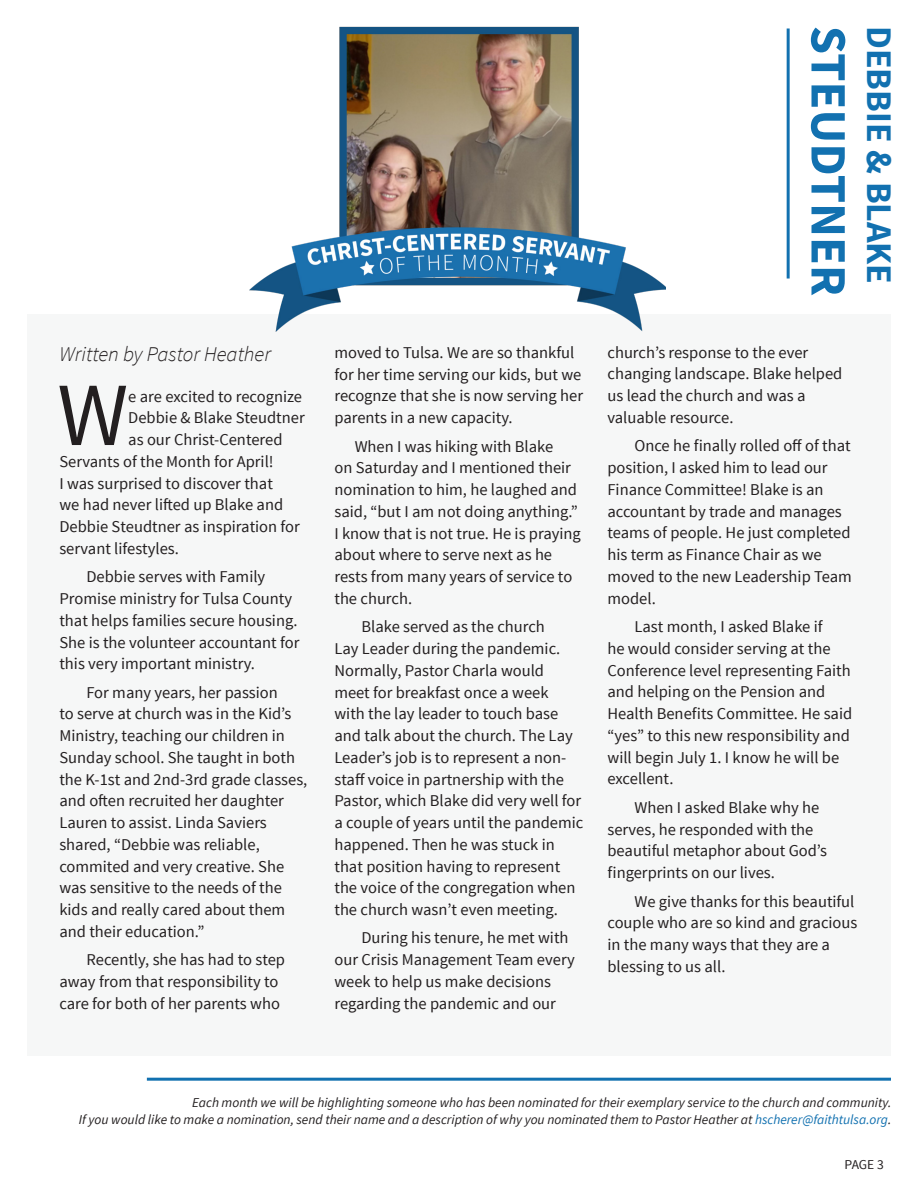
<style>
.page{position:relative;width:918px;height:1188px;background:#fff}
.page>*{position:absolute;margin:0;border:0;box-sizing:border-box;transform-origin:0 0}
.t1{font:90.3px "Source Sans Pro";color:#231f20}
.t2{font:700 51px "Source Sans Pro";color:#1271b0}
.t3{font:700 36px "Source Sans Pro";color:#1271b0}
.t4{font:italic 300 21px "Source Sans Pro";color:#231f20}
.t5{font:16.5px/21.8px "Source Sans Pro";color:#231f20}
.t6{font:italic 13.5px/16.2px "Source Sans Pro";color:#231f20;text-align:right}
.t7{font:13.5px "Source Sans Pro";color:#231f20}
.s1{color:#1271b0}
</style>
<div class="page">
<div style="left:27px;top:314px;width:864px;height:742px;background:#f6f7f7"></div>
<hr style="left:147px;top:1078px;width:744px;height:3px;background:#1271b0">
<img style="left:249px;top:26px;width:417px;height:305px">
<hr style="left:787px;top:28px;width:3px;height:251px;background:#1271b0">
<p class="t4" style="left:59px;top:342px;width:213px">Written by Pastor Heather</p>
<h1 class="t1" style="left:57px;top:359px;width:73px">W</h1>
<p class="t5" style="left:128px;top:385px;width:175px">e are excited to recognize</p>
<p class="t5" style="left:128px;top:407px;width:178px">Debbie &amp; Blake Steudtner</p>
<p class="t5" style="left:128px;top:429px;width:156px">as our Christ-Centered</p>
<p class="t5" style="left:59px;top:451px;width:216px">Servants of the Month for April!</p>
<p class="t5" style="left:59px;top:472px;width:215px">I was surprised to discover that</p>
<p class="t5" style="left:59px;top:494px;width:225px">we had never lifted up Blake and</p>
<p class="t5" style="left:59px;top:516px;width:242px">Debbie Steudtner as inspiration for</p>
<p class="t5" style="left:59px;top:538px;width:121px">servant lifestyles.</p>
<p class="t5" style="left:59px;top:566px;width:242px;text-indent:27px">Debbie serves with Family<br>Promise ministry for Tulsa County that helps families secure housing.<br>She is the volunteer accountant for this very important ministry.</p>
<p class="t5" style="left:59px;top:682px;width:249px;text-indent:27px">For many years, her passion<br>to serve at church was in the Kid’s<br>Ministry, teaching our children in<br>Sunday school. She taught in both the K-1st and 2nd-3rd grade classes, and often recruited her daughter<br>Lauren to assist. Linda Saviers shared, “Debbie was reliable, commited and very creative. She was sensitive to the needs of the kids and really cared about them and their education.”</p>
<p class="t5" style="left:59px;top:949px;width:227px;text-indent:27px">Recently, she has had to step away from that responsibility to care for both of her parents who</p>
<p class="t5" style="left:334px;top:342px;width:250px">moved to Tulsa. We are so thankful for her time serving our kids, but we recognze that she is now serving her parents in a new capacity.</p>
<p class="t5" style="left:334px;top:435px;width:248px;text-indent:20px">When I was hiking with Blake<br>on Saturday and I mentioned their nomination to him, he laughed and said, “but I am not doing anything.”<br>I know that is not true. He is praying about where to serve next as he rests from many years of service to the church.</p>
<p class="t5" style="left:334px;top:616px;width:250px;text-indent:27px">Blake served as the church<br>Lay Leader during the pandemic.<br>Normally, Pastor Charla would meet for breakfast once a week<br>with the lay leader to touch base and talk about the church. The Lay<br>Leader’s job is to represent a non&shy;staff voice in partnership with the<br>Pastor, which Blake did very well for a couple of years until the pandemic happened. Then he was stuck in that position having to represent the voice of the congregation when the church wasn’t even meeting.</p>
<p class="t5" style="left:334px;top:927px;width:242px;text-indent:27px">During his tenure, he met with our Crisis Management Team every week to help us make decisions regarding the pandemic and our</p>
<h2 class="t2" style="left:861px;top:26px;width:272px;rotate:90deg">STEUDTNER</h2>
<h3 class="t3" style="left:902px;top:26px;width:260px;rotate:90deg">DEBBIE &amp; BLAKE</h3>
<p class="t5" style="left:608px;top:342px;width:236px">church’s response to the ever changing landscape. Blake helped us lead the church and was a valuable resource.</p>
<p class="t5" style="left:608px;top:435px;width:246px;text-indent:27px">Once he finally rolled off of that position, I asked him to lead our<br>Finance Committee! Blake is an accountant by trade and manages teams of people. He just completed his term as Finance Chair as we moved to the new Leadership Team model.</p>
<p class="t5" style="left:608px;top:616px;width:246px;text-indent:27px">Last month, I asked Blake if<br>he would consider serving at the<br>Conference level representing Faith and helping on the Pension and<br>Health Benefits Committee. He said “yes” to this new responsibility and will begin July 1. I know he will be excellent.</p>
<p class="t5" style="left:608px;top:797px;width:221px;text-indent:27px">When I asked Blake why he serves, he responded with the beautiful metaphor about God’s fingerprints on our lives.</p>
<p class="t5" style="left:608px;top:891px;width:251px;text-indent:27px">We give thanks for this beautiful couple who are so kind and gracious in the many ways that they are a blessing to us all.</p>
<p class="t6" style="left:79px;top:1095px;width:814px">Each month we will be highlighting someone who has been nominated for their exemplary service to the church and community.<br>If you would like to make a nomination, send their name and a description of why you nominated them to Pastor Heather at <span class="s1">hscherer@faithtulsa.org</span>.</p>
<p class="t7" style="left:845px;top:1156px;width:41px">PAGE 3</p>
</div>
